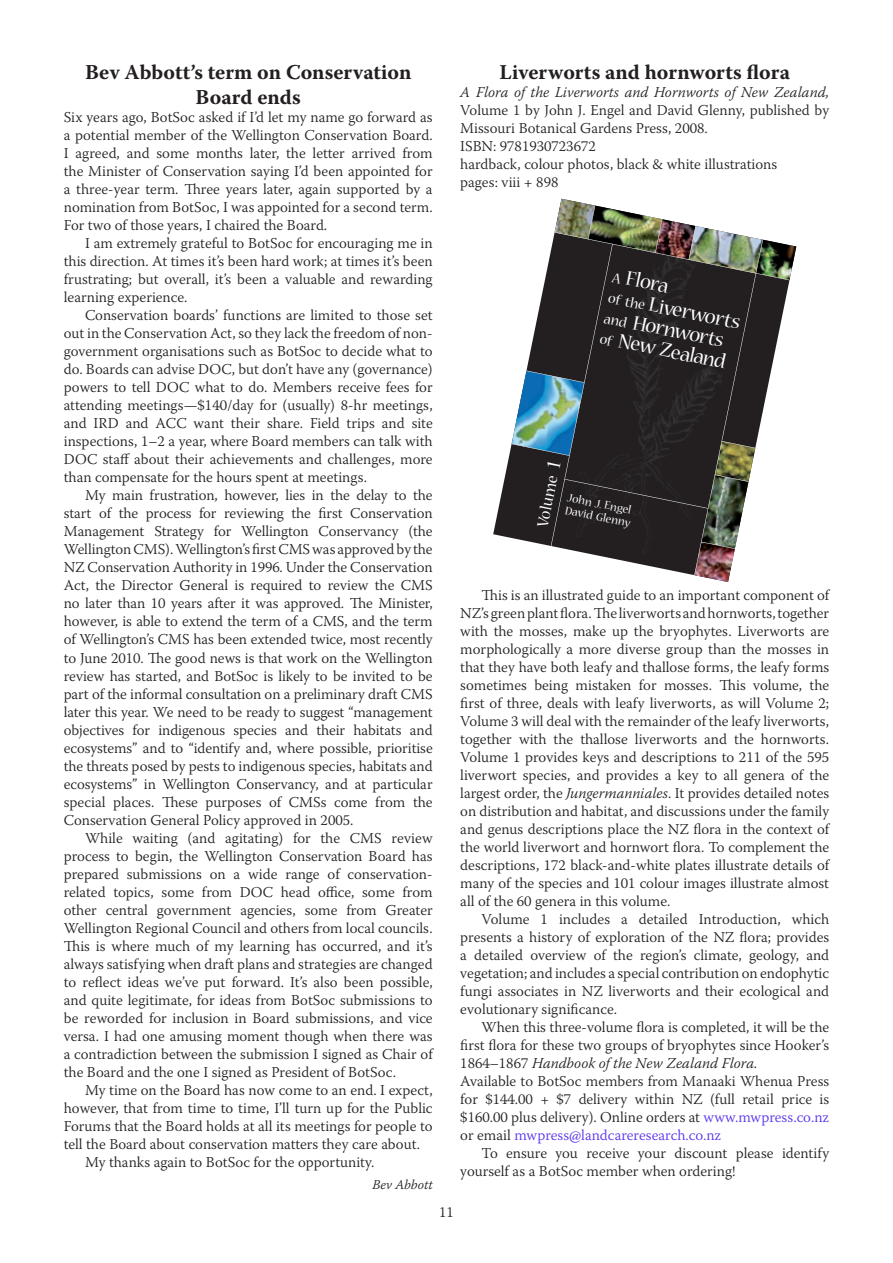
<style>
.page{position:relative;width:893px;height:1263px;background:#fff}
.page>*{position:absolute;margin:0;border:0;box-sizing:border-box;transform-origin:0 0}
.t1{font:21.9px/20.9px "Nueva";color:#fff}
.t2{font:700 21px/25.2px "Warnock Pro";color:#231f20;text-align:center}
.t3{font:17.1px "Nueva";color:#fff}
.t4{font:300 15px/18px "Warnock Pro";color:#231f20;text-align:justify}
.t5{font:italic 300 15px "Warnock Pro";color:#231f20}
.t6{font:italic 300 13.5px "Warnock Pro";color:#231f20}
.t7{font:12.3px/12.8px "Nueva";color:#fff}
.s1{font-size:15.15px}
.s2{font-style:italic}
.s3{color:#5a33ed}
</style>
<div class="page">
<svg style="left:493px;top:205px;width:297px;height:333px"></svg>
<img style="left:555px;top:199px;width:40px;height:7px">
<img style="left:789px;top:240px;width:7px;height:40px">
<img style="left:694px;top:575px;width:36px;height:7px">
<img style="left:512px;top:206px;width:277px;height:369px">
<h2 class="t2" style="left:85px;top:59px;width:328px">Bev Abbott’s term on Conservation<br>Board ends</h2>
<p class="t4" style="left:64px;top:108px;width:370px">Six years ago, BotSoc asked if I’d let my name go forward as a potential member of the Wellington Conservation Board.<br>I agreed, and some months later, the letter arrived from the Minister of Conservation saying I’d been appointed for a three-year term. Three years later, again supported by a nomination from BotSoc, I was appointed for a second term.<br>For two of those years, I chaired the Board.</p>
<p class="t4" style="left:64px;top:234px;width:370px;text-indent:21px">I am extremely grateful to BotSoc for encouraging me in this direction. At times it’s been hard work; at times it’s been frustrating; but overall, it’s been a valuable and rewarding learning experience.</p>
<p class="t4" style="left:64px;top:306px;width:370px;text-indent:21px">Conservation boards’ functions are limited to those set out in the Conservation Act, so they lack the freedom of non&shy;government organisations such as BotSoc to decide what to do. Boards can advise DOC, but don’t have any (governance) powers to tell DOC what to do. Members receive fees for attending meetings—$140/day for (usually) 8-hr meetings, and IRD and ACC want their share. Field trips and site inspections, 1–2 a year, where Board members can talk with DOC staff about their achievements and challenges, more than compensate for the hours spent at meetings.</p>
<p class="t4" style="left:64px;top:486px;width:370px;text-indent:21px">My main frustration, however, lies in the delay to the start of the process for reviewing the first Conservation Management Strategy for Wellington Conservancy (the Wellington CMS). Wellington’s first CMS was approved by the NZ Conservation Authority in 1996. Under the Conservation Act, the Director General is required to review the CMS no later than 10 years after it was approved. The Minister, however, is able to extend the term of a CMS, and the term of Wellington’s CMS has been extended twice, most recently to June 2010. The good news is that work on the Wellington review has started, and BotSoc is likely to be invited to be part of the informal consultation on a preliminary draft CMS later this year. We need to be ready to suggest “management objectives for indigenous species and their habitats and ecosystems” and to “identify and, where possible, prioritise the threats posed by pests to indigenous species, habitats and ecosystems” in Wellington Conservancy, and at particular special places. These purposes of CMSs come from the Conservation General Policy approved in 2005.</p>
<p class="t4" style="left:64px;top:828px;width:370px;text-indent:21px">While waiting (and agitating) for the CMS review process to begin, the Wellington Conservation Board has prepared submissions on a wide range of conservation&shy;related topics, some from DOC head office, some from other central government agencies, some from Greater Wellington Regional Council and others from local councils.<br>This is where much of my learning has occurred, and it’s always satisfying when draft plans and strategies are changed to reflect ideas we’ve put forward. It’s also been possible, and quite legitimate, for ideas from BotSoc submissions to be reworded for inclusion in Board submissions, and vice versa. I had one amusing moment though when there was a contradiction between the submission I signed as Chair of the Board and the one I signed as President of BotSoc.</p>
<p class="t4" style="left:85px;top:1080px;width:349px">My time on the Board has now come to an end. I expect,</p>
<p class="t4" style="left:64px;top:1098px;width:370px">however, that from time to time, I’ll turn up for the Public</p>
<p class="t4" style="left:64px;top:1116px;width:370px">Forums that the Board holds at all its meetings for people to</p>
<p class="t4" style="left:64px;top:1134px;width:358px">tell the Board about conservation matters they care about.</p>
<p class="t4" style="left:85px;top:1152px;width:291px">My thanks again to BotSoc for the opportunity.</p>
<p class="t6" style="left:372px;top:1176px;width:62px">Bev Abbott</p>
<h2 class="t2" style="left:499px;top:59px;width:292px">liverworts and hornworts flora</h2>
<p class="t5" style="left:460px;top:83px;width:370px">A Flora of the Liverworts and Hornworts of New Zealand,</p>
<p class="t4" style="left:460px;top:101px;width:370px;text-align:left">Volume 1 by John J. Engel and David Glenny, published by Missouri Botanical Gardens Press, 2008.<br>ISBN: 9781930723672<br>hardback, colour photos, black &amp; white illustrations<br>pages: viii + 898</p>
<h1 class="t1" style="left:615px;top:266px;width:136px;rotate:12deg"><span class="s1">A</span> Flora<br><span class="s1">of the</span> Liverworts <span class="s1">and</span> Hornworts <span class="s1">of</span> New Zealand</h1>
<p class="t3" style="left:535px;top:526px;width:54px;rotate:-79deg">Volume</p>
<p class="t7" style="left:569px;top:492px;width:68px;rotate:11deg">John J. Engel<br>David Glenny</p>
<p class="t4" style="left:460px;top:586px;width:370px;text-indent:21px">This is an illustrated guide to an important component of NZ’s green plant flora. The liverworts and hornworts, together with the mosses, make up the bryophytes. Liverworts are morphologically a more diverse group than the mosses in that they have both leafy and thallose forms, the leafy forms sometimes being mistaken for mosses. This volume, the first of three, deals with leafy liverworts, as will Volume 2; Volume 3 will deal with the remainder of the leafy liverworts, together with the thallose liverworts and the hornworts.<br>Volume 1 provides keys and descriptions to 211 of the 595 liverwort species, and provides a key to all genera of the largest order, the <span class="s2">Jungermanniales</span>. It provides detailed notes on distribution and habitat, and discussions under the family and genus descriptions place the NZ flora in the context of the world liverwort and hornwort flora. To complement the descriptions, 172 black-and-white plates illustrate details of many of the species and 101 colour images illustrate almost all of the 60 genera in this volume.</p>
<p class="t4" style="left:460px;top:910px;width:370px;text-indent:21px">Volume 1 includes a detailed Introduction, which presents a history of exploration of the NZ flora; provides a detailed overview of the region’s climate, geology, and vegetation; and includes a special contribution on endophytic fungi associates in NZ liverworts and their ecological and evolutionary significance.</p>
<p class="t4" style="left:460px;top:1018px;width:370px;text-align:left;text-indent:21px">When this three-volume flora is completed, it will be the first flora for these two groups of bryophytes since Hooker’s 1864–1867 <span class="s2">Handbook of the New Zealand Flora.<br></span>Available to BotSoc members from Manaaki Whenua Press for $144.00 + $7 delivery within NZ (full retail price is $160.00 plus delivery). Online orders at <span class="s3">www.mwpress.co.nz </span>or email <span class="s3">mwpress@landcareresearch.co.nz</span></p>
<p class="t4" style="left:460px;top:1144px;width:370px;text-indent:21px">To ensure you receive your discount please identify yourself as a BotSoc member when ordering!</p>
<p class="t4" style="left:439px;top:1202px;width:16px">11</p>
</div>
